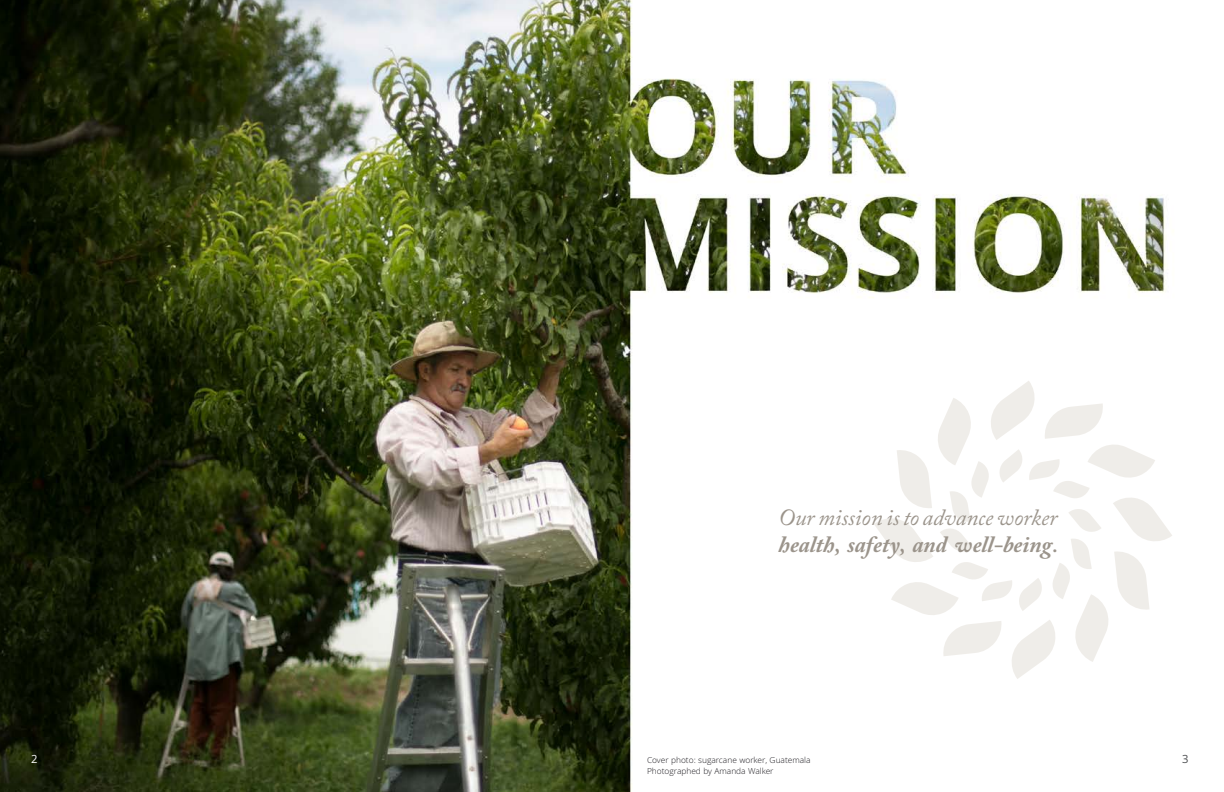
<style>
.page{position:relative;width:1224px;height:792px;background:#fff}
.page>*{position:absolute;margin:0;border:0;box-sizing:border-box;transform-origin:0 0}
.t1{font:italic 23px/27.6px "Adobe Caslon Pro";color:#9b948b}
.t2{font:12px "Khula";color:#fff}
.t3{font:12px "Khula";color:#4d4f51}
.t4{font:300 9px/10.8px "Khula";color:#1e1c21}
.s1{font-weight:700}
.s2{font-weight:600}
</style>
<div class="page">
<img style="left:0;top:0;width:1166px;height:792px">
<svg style="left:891px;top:381px;width:264px;height:298px"></svg>
<svg style="left:874px;top:398px;width:298px;height:264px"></svg>
<svg style="left:940px;top:449px;width:162px;height:162px"></svg>
<h1 class="t1" style="left:779px;top:503px;width:281px">Our mission is to advance worker <span class="s1">health, safety, and well-being</span><span class="s2">.</span></h1>
<h2 class="t2" style="left:31px;top:752px;width:8px">2</h2>
<h2 class="t3" style="left:1182px;top:752px;width:8px">3</h2>
<p class="t4" style="left:647px;top:756px;width:165px">Cover photo: sugarcane worker, Guatemala<br>Photographed by Amanda Walker</p>
</div>
